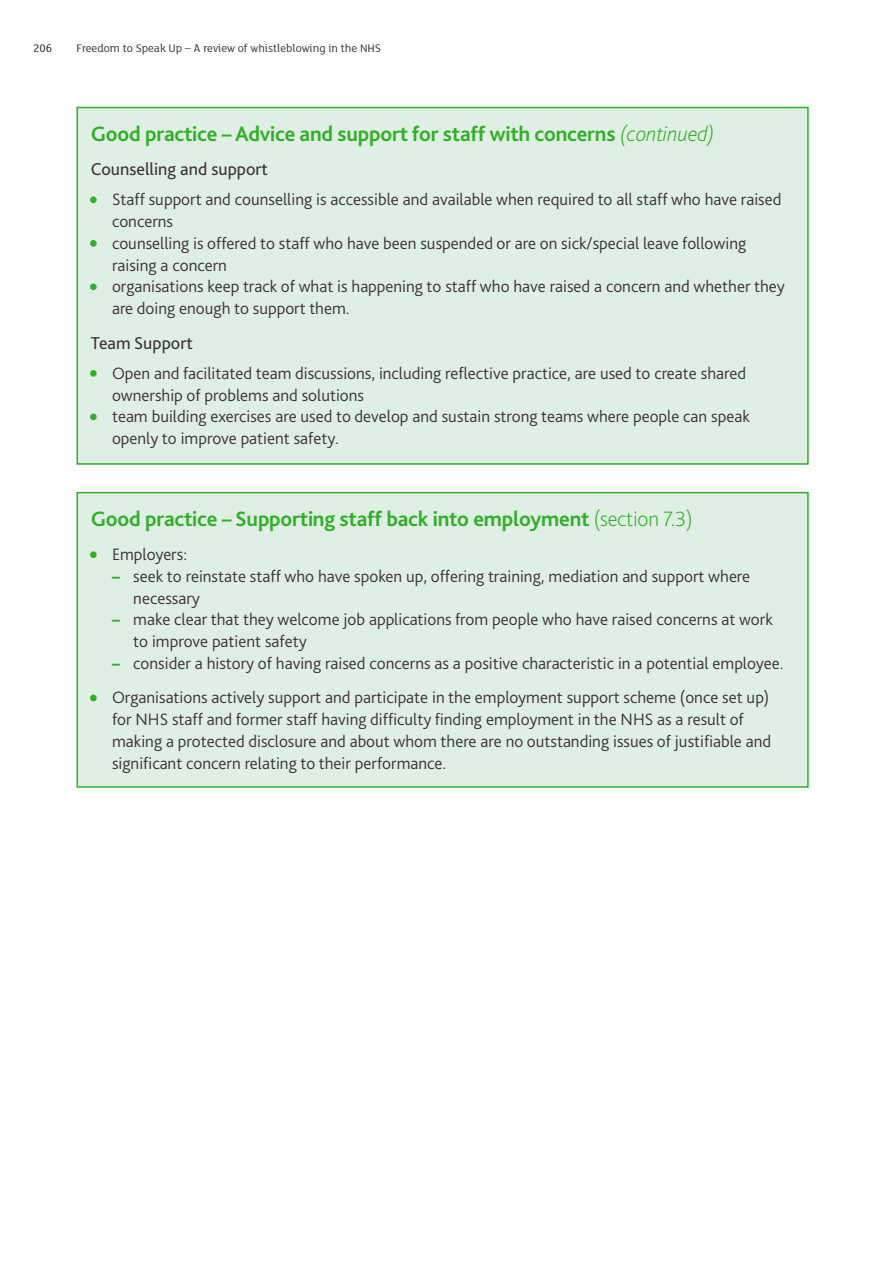
<style>
.page{position:relative;width:893px;height:1263px;background:#fff}
.page>*{position:absolute;margin:0;border:0;box-sizing:border-box;transform-origin:0 0}
.t1{font:700 21.75px "Bliss 2";letter-spacing:-.01em;color:#32ae2a}
.t2{font:18px "Bliss 2";color:#393535}
.t3{font:300 17.25px/21.8px "Bliss 2";color:#393535}
.t4{font:12px "FS Lola";color:#393535}
.t5{font:12px "FS Lola";color:#241f1f}
.s1{font-weight:200;font-style:italic}
.s2{color:#32ae2a}
.s3{font-weight:200}
.s4{font-weight:800;color:#32ae2a}
</style>
<div class="page">
<div style="left:77px;top:493px;width:731px;height:294px;background:#dfefe3"></div>
<div style="left:77px;top:107px;width:731px;height:357px;background:#dfefe3"></div>
<div style="left:77px;top:492px;width:732px;height:296px;border:2px solid #32ae2a"></div>
<div style="left:77px;top:107px;width:732px;height:358px;border:2px solid #32ae2a"></div>
<div style="left:90px;top:197px;width:7px;height:6px;border:3px solid #32ae2a;border-radius:50%"></div>
<div style="left:90px;top:240px;width:7px;height:7px;border:3px solid #32ae2a;border-radius:50%"></div>
<div style="left:90px;top:284px;width:7px;height:6px;border:3px solid #32ae2a;border-radius:50%"></div>
<div style="left:90px;top:370px;width:7px;height:7px;border:3px solid #32ae2a;border-radius:50%"></div>
<div style="left:90px;top:414px;width:7px;height:6px;border:3px solid #32ae2a;border-radius:50%"></div>
<div style="left:90px;top:551px;width:7px;height:7px;border:3px solid #32ae2a;border-radius:50%"></div>
<div style="left:90px;top:695px;width:7px;height:6px;border:3px solid #32ae2a;border-radius:50%"></div>
<p class="t5" style="left:33px;top:40px;width:20px">206</p>
<p class="t4" style="left:77px;top:40px;width:306px">Freedom to Speak Up – A review of whistleblowing in the NHS</p>
<p class="t1" style="left:91px;top:120px;width:625px">Good practice – Advice and support for staff with concerns <span class="s1">(continued)</span></p>
<p class="t2" style="left:91px;top:158px;width:179px">Counselling and support</p>
<p class="t3" style="left:112px;top:188px;width:671px;text-indent:-21px"><span class="s2">•</span> Staff support and counselling is accessible and available when required to all staff who have raised concerns</p>
<p class="t3" style="left:112px;top:232px;width:636px;text-indent:-21px"><span class="s2">•</span> counselling is offered to staff who have been suspended or are on sick/special leave following raising a concern</p>
<p class="t3" style="left:112px;top:275px;width:674px;text-indent:-21px"><span class="s2">•</span> organisations keep track of what is happening to staff who have raised a concern and whether they are doing enough to support them.</p>
<p class="t2" style="left:91px;top:331px;width:104px">Team Support</p>
<p class="t3" style="left:112px;top:362px;width:636px;text-indent:-21px"><span class="s2">•</span> Open and facilitated team discussions, including reflective practice, are used to create shared ownership of problems and solutions</p>
<p class="t3" style="left:112px;top:405px;width:639px;text-indent:-21px"><span class="s2">•</span> team building exercises are used to develop and sustain strong teams where people can speak openly to improve patient safety.</p>
<p class="t1" style="left:91px;top:505px;width:603px">Good practice – Supporting staff back into employment <span class="s3">(section 7.3)</span></p>
<p class="t3" style="left:91px;top:543px;width:98px"><span class="s2">•</span> Employers:</p>
<p class="t3" style="left:133px;top:565px;width:618px;text-indent:-21px"><span class="s4">–</span> seek to reinstate staff who have spoken up, offering training, mediation and support where necessary</p>
<p class="t3" style="left:133px;top:608px;width:641px;text-indent:-21px"><span class="s4">–</span> make clear that they welcome job applications from people who have raised concerns at work to improve patient safety</p>
<p class="t3" style="left:112px;top:652px;width:673px"><span class="s4">–</span> consider a history of having raised concerns as a positive characteristic in a potential employee.</p>
<p class="t3" style="left:112px;top:686px;width:661px;text-indent:-21px"><span class="s2">•</span> Organisations actively support and participate in the employment support scheme (once set up) for NHS staff and former staff having difficulty finding employment in the NHS as a result of making a protected disclosure and about whom there are no outstanding issues of justifiable and significant concern relating to their performance.</p>
</div>
